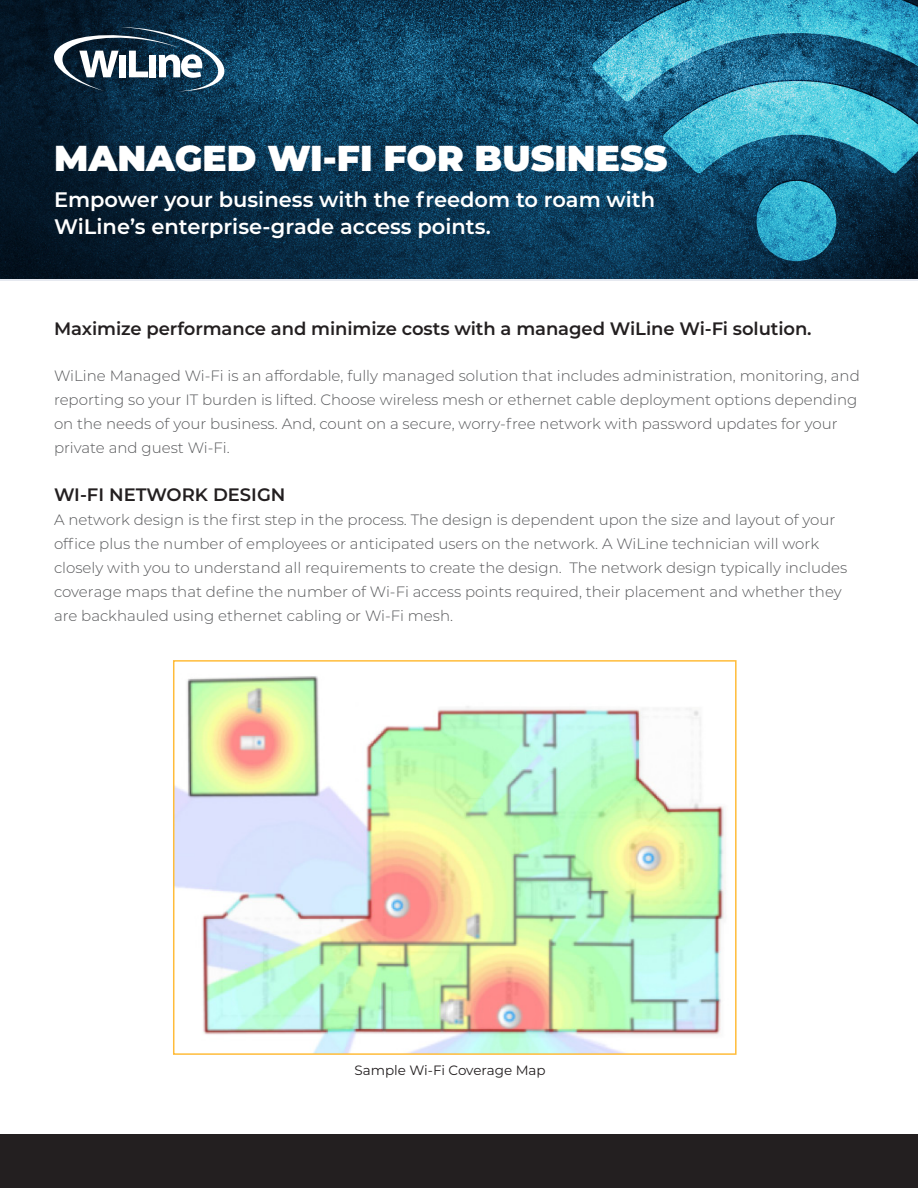
<style>
.page{position:relative;width:918px;height:1188px;background:#fff}
.page>*{position:absolute;margin:0;border:0;box-sizing:border-box;transform-origin:0 0}
.t1{font:900 36px "Montserrat";color:#fff}
.t2{font:600 21px "Montserrat";color:#fff}
.t3{font:600 18px "Montserrat";letter-spacing:-.005em;color:#231f20}
.t4{font:300 15px/24px "Montserrat";color:#57585a}
.t5{font:13.5px "Montserrat";color:#231f20}
</style>
<div class="page">
<svg style="left:0;top:0;width:918px;height:281px;background:#154b66"></svg>
<div style="left:0;top:1134px;width:918px;height:54px;background:#231f20"></div>
<img style="left:176px;top:676px;width:549px;height:376px">
<div style="left:173px;top:660px;width:564px;height:395px;border:2px solid #ffbc3a"></div>
<svg style="left:52px;top:27px;width:175px;height:64px"></svg>
<p class="t1" style="left:54px;top:131px;width:615px">MANAGED WI-FI FOR BUSINESS</p>
<p class="t2" style="left:54px;top:185px;width:603px">Empower your business with the freedom to roam with</p>
<p class="t2" style="left:54px;top:212px;width:438px">WiLine’s enterprise-grade access points.</p>
<p class="t3" style="left:54px;top:316px;width:759px">Maximize performance and minimize costs with a managed WiLine Wi-Fi solution.</p>
<p class="t4" style="left:54px;top:363px;width:807px">WiLine Managed Wi-Fi is an affordable, fully managed solution that includes administration, monitoring, and reporting so your IT burden is lifted. Choose wireless mesh or ethernet cable deployment options depending on the needs of your business. And, count on a secure, worry-free network with password updates for your private and guest Wi-Fi.</p>
<p class="t3" style="left:54px;top:482px;width:233px">WI-FI NETWORK DESIGN</p>
<p class="t4" style="left:54px;top:507px;width:795px">A network design is the first step in the process. The design is dependent upon the size and layout of your office plus the number of employees or anticipated users on the network. A WiLine technician will work closely with you to understand all requirements to create the design. The network design typically includes coverage maps that define the number of Wi-Fi access points required, their placement and whether they are backhauled using ethernet cabling or Wi-Fi mesh.</p>
<p class="t5" style="left:354px;top:1061px;width:193px">Sample Wi-Fi Coverage Map</p>
</div>
